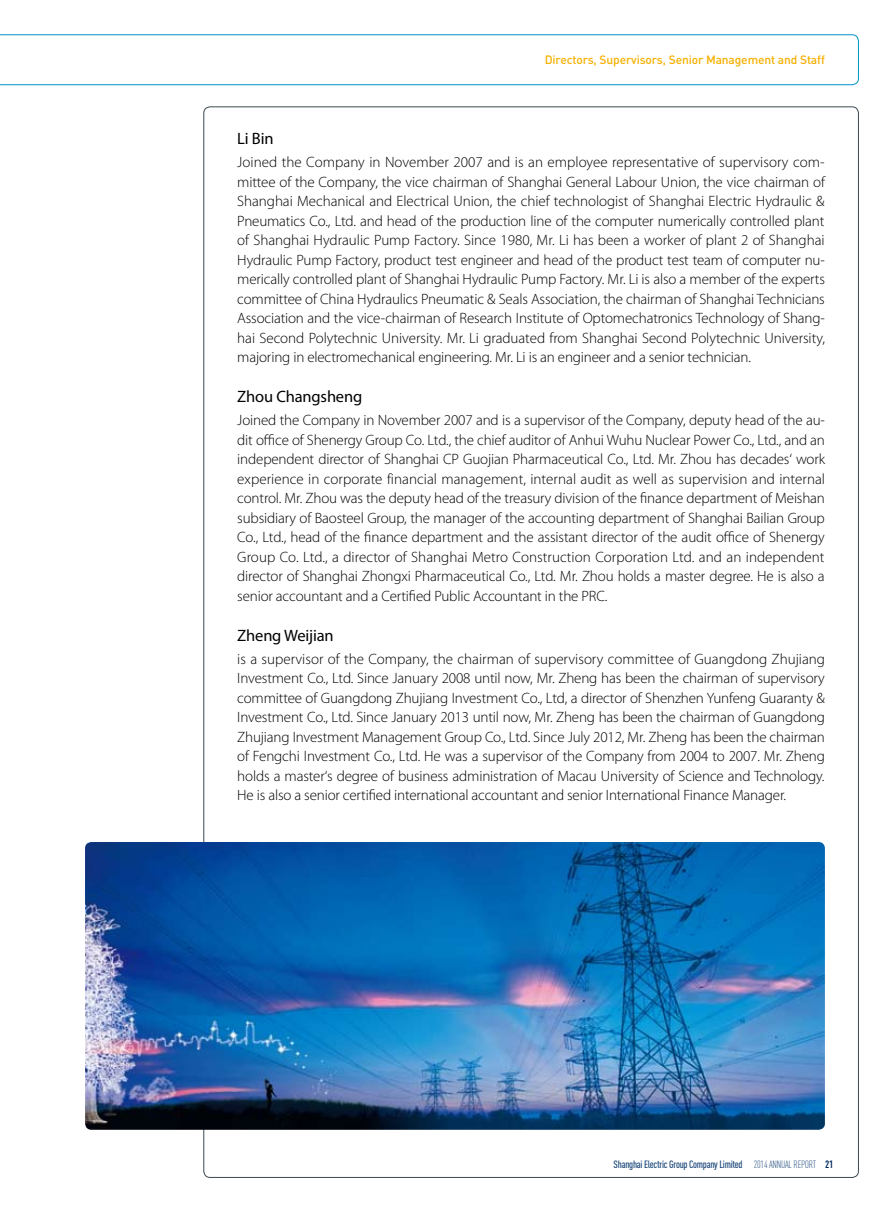
<style>
.page{position:relative;width:893px;height:1212px;background:#fff}
.page>*{position:absolute;margin:0;border:0;box-sizing:border-box;transform-origin:0 0}
.t1{font:16.5px "Myriad Pro";letter-spacing:-.01em;color:#000}
.t2{font:300 15px/19.5px "Myriad Pro";letter-spacing:-.01em;color:#000;text-align:justify}
.t3{font:500 12px "DIN";letter-spacing:-.01em;color:#f7b000}
.t4{font:500 10.5px "DIN Cond";letter-spacing:-.025em;color:#194679}
.s1{font-weight:300}
.s2{font-weight:700;color:#00285e}
</style>
<div class="page">
<img style="left:85px;top:842px;width:740px;height:288px">
<svg style="left:0;top:34px;width:859px;height:51px"></svg>
<p class="t3" style="left:545px;top:52px;width:282px">Directors, Supervisors, Senior Management and Staff</p>
<p class="t1" style="left:237px;top:128px;width:38px">Li Bin</p>
<p class="t2" style="left:237px;top:153px;width:589px">Joined the Company in November 2007 and is an employee representative of supervisory com&shy;mittee of the Company, the vice chairman of Shanghai General Labour Union, the vice chairman of Shanghai Mechanical and Electrical Union, the chief technologist of Shanghai Electric Hydraulic &amp; Pneumatics Co., Ltd. and head of the production line of the computer numerically controlled plant of Shanghai Hydraulic Pump Factory. Since 1980, Mr. Li has been a worker of plant 2 of Shanghai Hydraulic Pump Factory, product test engineer and head of the product test team of computer nu&shy;merically controlled plant of Shanghai Hydraulic Pump Factory. Mr. Li is also a member of the experts committee of China Hydraulics Pneumatic &amp; Seals Association, the chairman of Shanghai Technicians Association and the vice-chairman of Research Institute of Optomechatronics Technology of Shang&shy;hai Second Polytechnic University. Mr. Li graduated from Shanghai Second Polytechnic University, majoring in electromechanical engineering. Mr. Li is an engineer and a senior technician.</p>
<p class="t1" style="left:237px;top:387px;width:127px">Zhou Changsheng</p>
<p class="t2" style="left:237px;top:411px;width:589px">Joined the Company in November 2007 and is a supervisor of the Company, deputy head of the au&shy;dit office of Shenergy Group Co. Ltd., the chief auditor of Anhui Wuhu Nuclear Power Co., Ltd., and an independent director of Shanghai CP Guojian Pharmaceutical Co., Ltd. Mr. Zhou has decades‘ work experience in corporate financial management, internal audit as well as supervision and internal control. Mr. Zhou was the deputy head of the treasury division of the finance department of Meishan subsidiary of Baosteel Group, the manager of the accounting department of Shanghai Bailian Group Co., Ltd., head of the finance department and the assistant director of the audit office of Shenergy Group Co. Ltd., a director of Shanghai Metro Construction Corporation Ltd. and an independent director of Shanghai Zhongxi Pharmaceutical Co., Ltd. Mr. Zhou holds a master degree. He is also a senior accountant and a Certified Public Accountant in the PRC.</p>
<p class="t1" style="left:237px;top:625px;width:98px">Zheng Weijian</p>
<p class="t2" style="left:237px;top:649px;width:589px">is a supervisor of the Company, the chairman of supervisory committee of Guangdong Zhujiang Investment Co., Ltd. Since January 2008 until now, Mr. Zheng has been the chairman of supervisory committee of Guangdong Zhujiang Investment Co., Ltd, a director of Shenzhen Yunfeng Guaranty &amp; Investment Co., Ltd. Since January 2013 until now, Mr. Zheng has been the chairman of Guangdong Zhujiang Investment Management Group Co., Ltd. Since July 2012, Mr. Zheng has been the chairman of Fengchi Investment Co., Ltd. He was a supervisor of the Company from 2004 to 2007. Mr. Zheng holds a master‘s degree of business administration of Macau University of Science and Technology.<br>He is also a senior certified international accountant and senior International Finance Manager.</p>
<p class="t4" style="left:614px;top:1158px;width:221px">Shanghai Electric Group Company Limited <span class="s1">2014 ANNUAL REPORT</span> <span class="s2">21</span></p>
</div>
